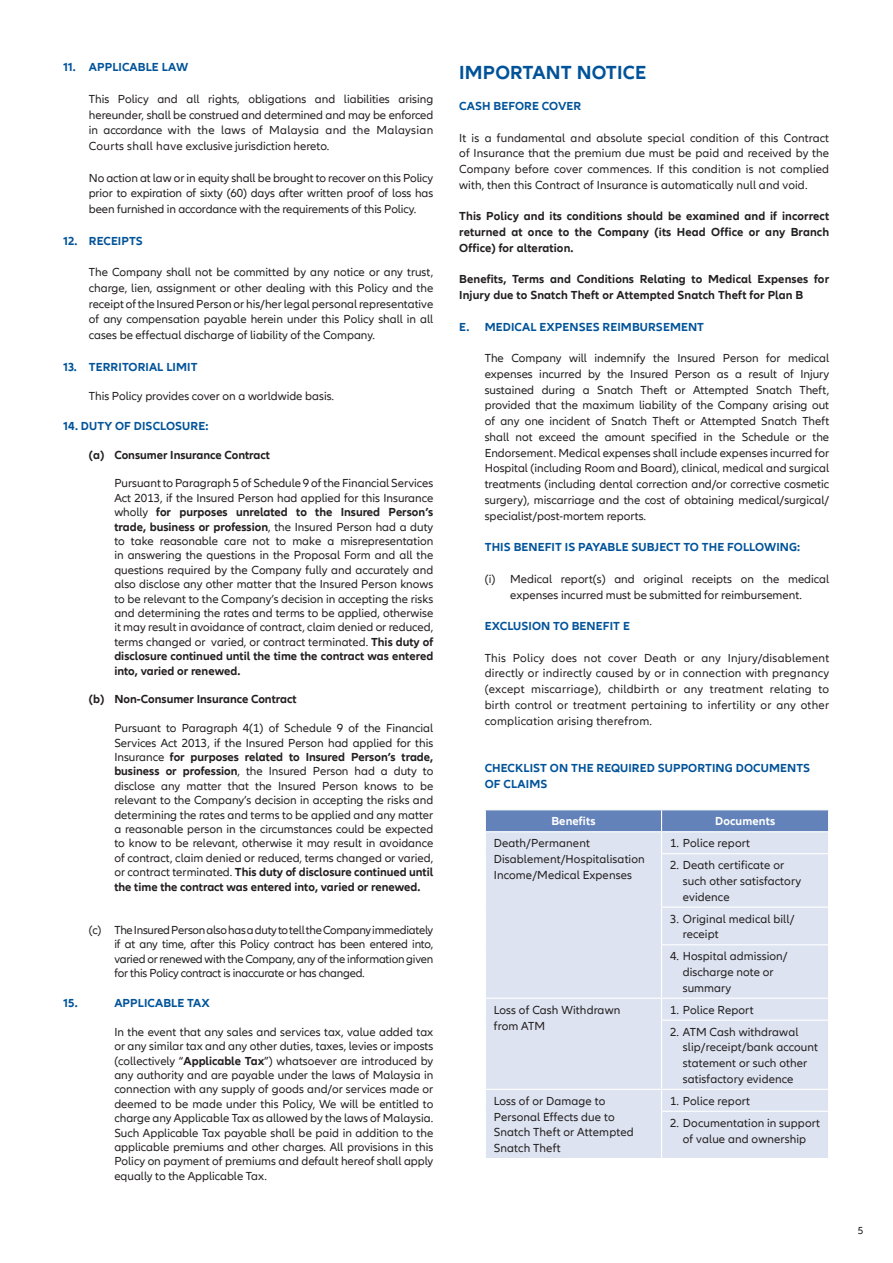
<style>
.page{position:relative;width:893px;height:1263px;background:#fff}
.page>*{position:absolute;margin:0;border:0;box-sizing:border-box;transform-origin:0 0}
.t1{font:700 19.5px "Allianz Neo";letter-spacing:.01em;color:#015399}
.t2{font:12px/15.8px "Allianz Neo";color:#231f20;text-align:justify}
.t3{font:700 12px/15.8px "Allianz Neo";letter-spacing:.01em;color:#231f20;text-align:justify}
.t4{font:700 12px/15.8px "Allianz Neo";letter-spacing:.01em;color:#015399}
.t5{font:700 12px "Allianz Neo";letter-spacing:.01em;color:#fff}
.t6{font:10.5px "Allianz Neo";color:#231f20}
.s1{font-weight:700}
</style>
<div class="page">
<div style="left:486px;top:854px;width:342px;height:304px;background:#dde3f0"></div>
<svg style="left:485px;top:810px;width:344px;height:44px;background:#a4b6d6"></svg>
<hr style="left:661px;top:853px;width:168px;height:1px;background:#fff">
<hr style="left:661px;top:854px;width:1px;height:52px;background:#fff">
<hr style="left:661px;top:906px;width:168px;height:2px;background:#fff">
<hr style="left:661px;top:908px;width:1px;height:36px;background:#fff">
<hr style="left:661px;top:944px;width:168px;height:1px;background:#fff">
<hr style="left:661px;top:945px;width:1px;height:53px;background:#fff">
<hr style="left:485px;top:998px;width:176px;height:1px;background:#fff">
<hr style="left:661px;top:998px;width:168px;height:1px;background:#fff">
<svg style="left:661px;top:999px;width:1px;height:20px"></svg>
<hr style="left:661px;top:1019px;width:168px;height:2px;background:#fff">
<hr style="left:661px;top:1021px;width:1px;height:68px;background:#fff">
<hr style="left:485px;top:1089px;width:176px;height:1px;background:#fff">
<hr style="left:661px;top:1089px;width:168px;height:1px;background:#fff">
<svg style="left:661px;top:1090px;width:1px;height:21px"></svg>
<hr style="left:661px;top:1111px;width:168px;height:1px;background:#fff">
<hr style="left:661px;top:1112px;width:1px;height:46px;background:#fff">
<p class="t4" style="left:63px;top:60px;width:126px">11. APPLICABLE LAW</p>
<p class="t2" style="left:89px;top:91px;width:346px">This Policy and all rights, obligations and liabilities arising hereunder, shall be construed and determined and may be enforced in accordance with the laws of Malaysia and the Malaysian Courts shall have exclusive jurisdiction hereto.</p>
<p class="t2" style="left:89px;top:170px;width:346px">No action at law or in equity shall be brought to recover on this Policy prior to expiration of sixty (60) days after written proof of loss has been furnished in accordance with the requirements of this Policy.</p>
<p class="t4" style="left:63px;top:233px;width:81px">12. RECEIPTS</p>
<p class="t2" style="left:89px;top:265px;width:346px">The Company shall not be committed by any notice or any trust, charge, lien, assignment or other dealing with this Policy and the receipt of the Insured Person or his/her legal personal representative of any compensation payable herein under this Policy shall in all cases be effectual discharge of liability of the Company.</p>
<p class="t4" style="left:63px;top:359px;width:136px">13. TERRITORIAL LIMIT</p>
<p class="t2" style="left:89px;top:388px;width:247px">This Policy provides cover on a worldwide basis.</p>
<p class="t4" style="left:63px;top:418px;width:146px">14. DUTY OF DISCLOSURE:</p>
<p class="t3" style="left:89px;top:447px;width:183px">(a) Consumer Insurance Contract</p>
<p class="t2" style="left:114px;top:476px;width:320px;line-height:14.4px">Pursuant to Paragraph 5 of Schedule 9 of the Financial Services Act 2013, if the Insured Person had applied for this Insurance wholly <span class="s1">for purposes unrelated to the Insured Person’s trade, business or profession</span>, the Insured Person had a duty to take reasonable care not to make a misrepresentation in answering the questions in the Proposal Form and all the questions required by the Company fully and accurately and also disclose any other matter that the Insured Person knows to be relevant to the Company’s decision in accepting the risks and determining the rates and terms to be applied, otherwise it may result in avoidance of contract, claim denied or reduced, terms changed or varied, or contract terminated. <span class="s1">This duty of disclosure continued until the time the contract was entered into, varied or renewed.</span></p>
<p class="t3" style="left:89px;top:692px;width:209px">(b) Non-Consumer Insurance Contract</p>
<p class="t2" style="left:114px;top:721px;width:320px;line-height:14.4px">Pursuant to Paragraph 4(1) of Schedule 9 of the Financial Services Act 2013, if the Insured Person had applied for this Insurance <span class="s1">for purposes related to Insured Person’s trade, business or profession</span>, the Insured Person had a duty to disclose any matter that the Insured Person knows to be relevant to the Company’s decision in accepting the risks and determining the rates and terms to be applied and any matter a reasonable person in the circumstances could be expected to know to be relevant, otherwise it may result in avoidance of contract, claim denied or reduced, terms changed or varied, or contract terminated. <span class="s1">This duty of disclosure continued until the time the contract was entered into, varied or renewed.</span></p>
<p class="t2" style="left:114px;top:923px;width:320px;line-height:14.4px;text-indent:-26px">(c) The Insured Person also has a duty to tell the Company immediately if at any time, after this Policy contract has been entered into, varied or renewed with the Company, any of the information given for this Policy contract is inaccurate or has changed.</p>
<p class="t4" style="left:63px;top:995px;width:16px">15.</p>
<p class="t4" style="left:114px;top:995px;width:97px">APPLICABLE TAX</p>
<p class="t2" style="left:114px;top:1025px;width:320px;line-height:14.4px">In the event that any sales and services tax, value added tax or any similar tax and any other duties, taxes, levies or imposts (collectively “<span class="s1">Applicable Tax</span>”) whatsoever are introduced by any authority and are payable under the laws of Malaysia in connection with any supply of goods and/or services made or deemed to be made under this Policy, We will be entitled to charge any Applicable Tax as allowed by the laws of Malaysia.<br>Such Applicable Tax payable shall be paid in addition to the applicable premiums and other charges. All provisions in this Policy on payment of premiums and default hereof shall apply equally to the Applicable Tax.</p>
<p class="t1" style="left:459px;top:61px;width:189px">IMPORTANT NOTICE</p>
<p class="t4" style="left:459px;top:99px;width:124px">CASH BEFORE COVER</p>
<p class="t2" style="left:459px;top:130px;width:371px">It is a fundamental and absolute special condition of this Contract of Insurance that the premium due must be paid and received by the Company before cover commences. If this condition is not complied with, then this Contract of Insurance is automatically null and void.</p>
<p class="t3" style="left:459px;top:209px;width:371px">This Policy and its conditions should be examined and if incorrect returned at once to the Company (its Head Office or any Branch Office) for alteration.</p>
<p class="t3" style="left:459px;top:272px;width:371px">Benefits, Terms and Conditions Relating to Medical Expenses for<br>Injury due to Snatch Theft or Attempted Snatch Theft for Plan B</p>
<p class="t4" style="left:459px;top:319px;width:246px">E. MEDICAL EXPENSES REIMBURSEMENT</p>
<p class="t2" style="left:485px;top:351px;width:346px">The Company will indemnify the Insured Person for medical expenses incurred by the Insured Person as a result of Injury sustained during a Snatch Theft or Attempted Snatch Theft, provided that the maximum liability of the Company arising out of any one incident of Snatch Theft or Attempted Snatch Theft shall not exceed the amount specified in the Schedule or the Endorsement. Medical expenses shall include expenses incurred for Hospital (including Room and Board), clinical, medical and surgical treatments (including dental correction and/or corrective cosmetic surgery), miscarriage and the cost of obtaining medical/surgical/ specialist/post-mortem reports.</p>
<p class="t4" style="left:485px;top:540px;width:317px">THIS BENEFIT IS PAYABLE SUBJECT TO THE FOLLOWING:</p>
<p class="t2" style="left:485px;top:571px;width:346px;text-align:center">(i) Medical report(s) and original receipts on the medical expenses incurred must be submitted for reimbursement.</p>
<p class="t4" style="left:485px;top:618px;width:147px">EXCLUSION TO BENEFIT E</p>
<p class="t2" style="left:485px;top:650px;width:346px">This Policy does not cover Death or any Injury/disablement directly or indirectly caused by or in connection with pregnancy (except miscarriage), childbirth or any treatment relating to birth control or treatment pertaining to infertility or any other complication arising therefrom.</p>
<p class="t4" style="left:485px;top:760px;width:327px">CHECKLIST ON THE REQUIRED SUPPORTING DOCUMENTS<br>OF CLAIMS</p>
<p class="t5" style="left:551px;top:814px;width:46px">Benefits</p>
<p class="t5" style="left:715px;top:814px;width:62px">Documents</p>
<p class="t2" style="left:494px;top:836px;width:152px;text-align:left">Death/Permanent<br>Disablement/Hospitalisation<br>Income/Medical Expenses</p>
<p class="t2" style="left:670px;top:836px;width:82px">1. Police report</p>
<p class="t2" style="left:683px;top:858px;width:120px;text-align:left;text-indent:-13px">2. Death certificate or such other satisfactory evidence</p>
<p class="t2" style="left:683px;top:911px;width:113px;text-indent:-13px">3. Original medical bill/ receipt</p>
<p class="t2" style="left:683px;top:949px;width:106px;text-align:left;text-indent:-13px">4. Hospital admission/ discharge note or summary</p>
<p class="t2" style="left:494px;top:1002px;width:128px">Loss of Cash Withdrawn</p>
<p class="t2" style="left:494px;top:1018px;width:53px">from ATM</p>
<p class="t2" style="left:670px;top:1002px;width:85px">1. Police Report</p>
<p class="t2" style="left:683px;top:1024px;width:137px;text-align:left;text-indent:-13px">2. ATM Cash withdrawal slip/receipt/bank account statement or such other satisfactory evidence</p>
<p class="t2" style="left:494px;top:1093px;width:141px;text-align:left">Loss of or Damage to<br>Personal Effects due to<br>Snatch Theft or Attempted<br>Snatch Theft</p>
<p class="t2" style="left:670px;top:1093px;width:82px">1. Police report</p>
<p class="t2" style="left:670px;top:1115px;width:152px;text-align:center">2. Documentation in support of value and ownership</p>
<p class="t6" style="left:858px;top:1224px;width:7px">5</p>
</div>
